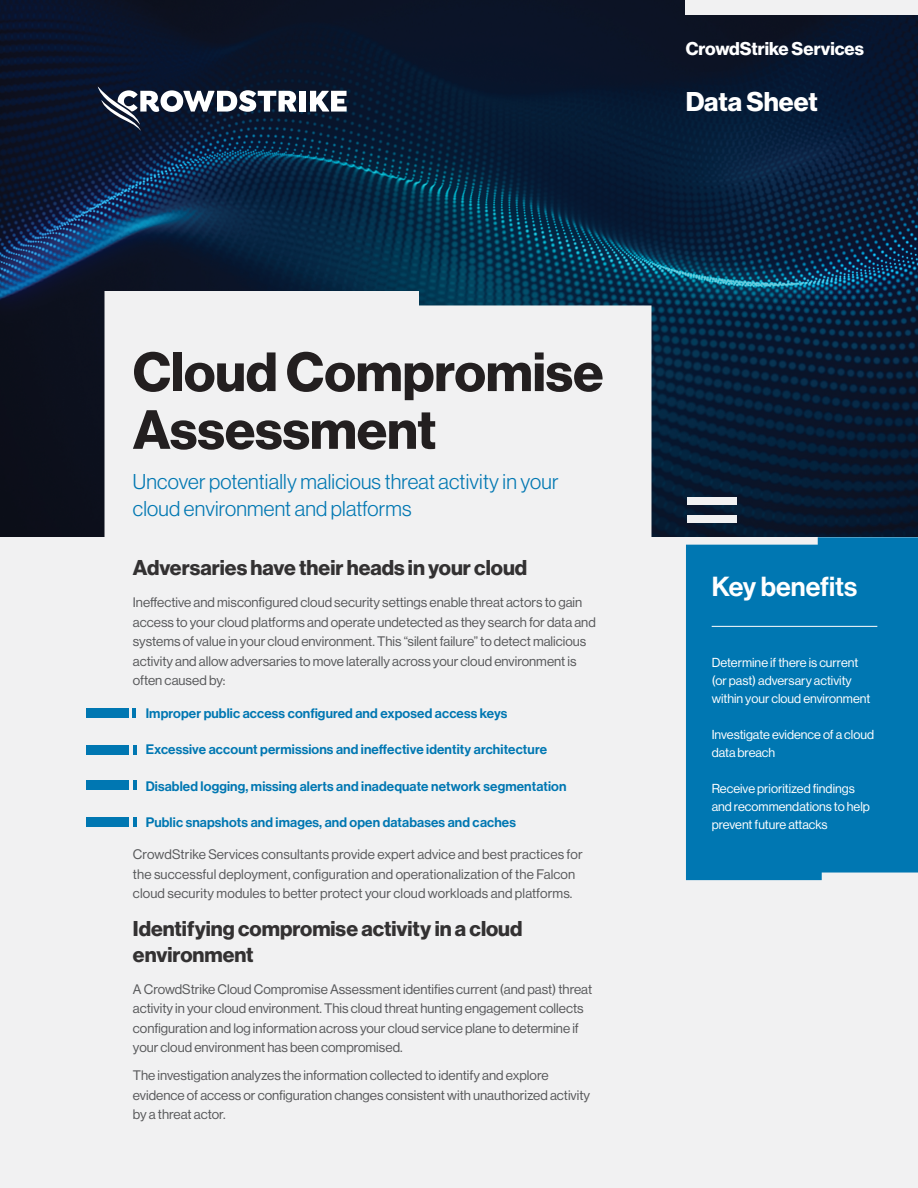
<style>
.page{position:relative;width:918px;height:1188px;background:#f1f1f2}
.page>*{position:absolute;margin:0;border:0;box-sizing:border-box;transform-origin:0 0}
.Title_01{font:54px/57.8px "N Haas Grotesk DS Pro 75 Bd";color:#231f20}
.Side_Bar_title_BIG{font:500 27px "Haas Grot Disp 65";color:#fff}
.t1{font:700 26.55px "Haas Grot Disp 75";color:#fff}
.Title_02__3{font:700 21px/25.2px "Haas Grot Disp 75";color:#333132}
.Subtitle{font:21px/27.8px "N Haas Grotesk DS Pro 45 Lt";letter-spacing:.01em;color:#0077b2}
.t2{font:700 18.15px "Haas Grot Disp 75";color:#fff}
.Body_text__2{font:13.5px/19.5px "Haas Grot Disp 55 Roman";color:#58595b}
.t3{font:500 13.5px "Haas Grot Disp 65";letter-spacing:.01em;color:#0077b2}
.Sidebar_text{font:12.75px/18px "Haas Grot Disp 55 Roman";color:#fff}
</style>
<div class="page">
<div style="left:686px;top:537px;width:232px;height:343px;background:#0077b2"></div>
<img style="left:0;top:0;width:918px;height:537px">
<svg style="left:105px;top:291px;width:546px;height:246px"></svg>
<div style="left:686px;top:0;width:232px;height:15px;background:#f1f1f2"></div>
<div style="left:300px;top:91px;width:6px;height:21px;background:#fff"></div>
<svg style="left:310px;top:91px;width:37px;height:21px"></svg>
<svg style="left:98px;top:86px;width:199px;height:45px"></svg>
<div style="left:687px;top:498px;width:49px;height:7px;background:#f1f1f2"></div>
<div style="left:687px;top:515px;width:49px;height:7px;background:#f1f1f2"></div>
<hr style="left:712px;top:626px;width:165px;height:1px;background:#fff">
<div style="left:86px;top:709px;width:43px;height:9px;background:#0077b2"></div>
<svg style="left:133px;top:709px;width:3px;height:9px"></svg>
<div style="left:87px;top:745px;width:42px;height:9px;background:#0077b2"></div>
<svg style="left:133px;top:745px;width:3px;height:9px"></svg>
<div style="left:87px;top:781px;width:42px;height:9px;background:#0077b2"></div>
<svg style="left:133px;top:781px;width:3px;height:9px"></svg>
<div style="left:87px;top:818px;width:42px;height:9px;background:#0077b2"></div>
<svg style="left:133px;top:818px;width:3px;height:9px"></svg>
<p class="t2" style="left:686px;top:38px;width:180px">CrowdStrike Services</p>
<p class="t1" style="left:686px;top:86px;width:134px">Data Sheet</p>
<p class="Title_01" style="left:133px;top:344px;width:472px">Cloud Compromise<br>Assessment</p>
<p class="Subtitle" style="left:133px;top:467px;width:427px">Uncover potentially malicious threat activity in your cloud environment and platforms</p>
<p class="Title_02__3" style="left:133px;top:556px;width:396px">Adversaries have their heads in your cloud</p>
<p class="Body_text__2" style="left:133px;top:593px;width:465px">Ineffective and misconfigured cloud security settings enable threat actors to gain access to your cloud platforms and operate undetected as they search for data and systems of value in your cloud environment. This “silent failure” to detect malicious activity and allow adversaries to move laterally across your cloud environment is often caused by:</p>
<p class="t3" style="left:146px;top:705px;width:363px">Improper public access configured and exposed access keys</p>
<p class="t3" style="left:146px;top:742px;width:403px">Excessive account permissions and ineffective identity architecture</p>
<p class="t3" style="left:146px;top:778px;width:422px">Disabled logging, missing alerts and inadequate network segmentation</p>
<p class="t3" style="left:146px;top:815px;width:372px">Public snapshots and images, and open databases and caches</p>
<p class="Body_text__2" style="left:133px;top:845px;width:451px">CrowdStrike Services consultants provide expert advice and best practices for the successful deployment, configuration and operationalization of the Falcon cloud security modules to better protect your cloud workloads and platforms.</p>
<p class="Title_02__3" style="left:133px;top:917px;width:391px">Identifying compromise activity in a cloud environment</p>
<p class="Body_text__2" style="left:133px;top:979px;width:461px">A CrowdStrike Cloud Compromise Assessment identifies current (and past) threat activity in your cloud environment. This cloud threat hunting engagement collects configuration and log information across your cloud service plane to determine if your cloud environment has been compromised.</p>
<p class="Body_text__2" style="left:133px;top:1066px;width:459px">The investigation analyzes the information collected to identify and explore evidence of access or configuration changes consistent with unauthorized activity by a threat actor.</p>
<p class="Side_Bar_title_BIG" style="left:712px;top:571px;width:147px">Key benefits</p>
<p class="Sidebar_text" style="left:712px;top:654px;width:160px">Determine if there is current (or past) adversary activity within your cloud environment</p>
<p class="Sidebar_text" style="left:712px;top:726px;width:164px">Investigate evidence of a cloud data breach</p>
<p class="Sidebar_text" style="left:712px;top:780px;width:160px">Receive prioritized findings and recommendations to help prevent future attacks</p>
</div>
